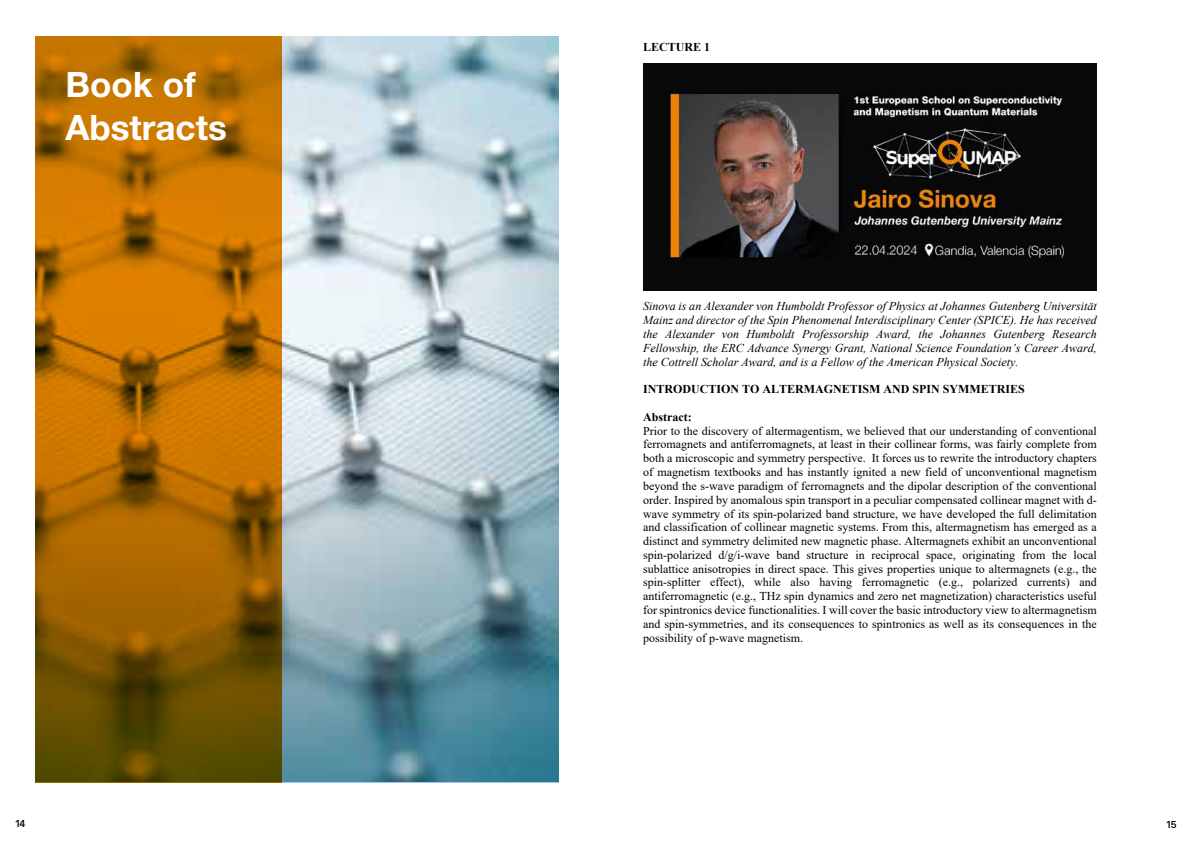
<style>
.page{position:relative;width:1191px;height:842px;background:#fff}
.page>*{position:absolute;margin:0;border:0;box-sizing:border-box;transform-origin:0 0}
.t1{font:700 35px/43px "Helvetica Neue LT Std";color:#fff}
.t2{font:12px/13.8px "Times New Roman";color:#000;text-align:justify}
.t3{font:italic 12px/13.8px "Times New Roman";color:#000;text-align:justify}
.t4{font:700 12px "Times New Roman";color:#000}
.t5{font:500 10px "Basier Circle";color:#000}
</style>
<div class="page">
<img style="left:282px;top:36px;width:276px;height:746px">
<svg style="left:35px;top:36px;width:247px;height:747px;background:#a76600"></svg>
<img style="left:643px;top:63px;width:453px;height:227px">
<h1 class="t1" style="left:65px;top:62px;width:163px">Book of<br>Abstracts</h1>
<p class="t4" style="left:643px;top:38px;width:69px">LECTURE 1</p>
<p class="t3" style="left:643px;top:299px;width:455px">Sinova is an Alexander von Humboldt Professor of Physics at Johannes Gutenberg Universität Mainz and director of the Spin Phenomenal Interdisciplinary Center (SPICE). He has received the Alexander von Humboldt Professorship Award, the Johannes Gutenberg Research Fellowship, the ERC Advance Synergy Grant, National Science Foundation’s Career Award, the Cottrell Scholar Award, and is a Fellow of the American Physical Society.</p>
<p class="t4" style="left:643px;top:380px;width:383px">INTRODUCTION TO ALTERMAGNETISM AND SPIN SYMMETRIES</p>
<p class="t4" style="left:643px;top:408px;width:50px">Abstract:</p>
<p class="t2" style="left:643px;top:423px;width:455px">Prior to the discovery of altermagentism, we believed that our understanding of conventional ferromagnets and antiferromagnets, at least in their collinear forms, was fairly complete from both a microscopic and symmetry perspective. It forces us to rewrite the introductory chapters of magnetism textbooks and has instantly ignited a new field of unconventional magnetism beyond the s-wave paradigm of ferromagnets and the dipolar description of the conventional order. Inspired by anomalous spin transport in a peculiar compensated collinear magnet with d&shy;wave symmetry of its spin-polarized band structure, we have developed the full delimitation and classification of collinear magnetic systems. From this, altermagnetism has emerged as a distinct and symmetry delimited new magnetic phase. Altermagnets exhibit an unconventional spin-polarized d/g/i-wave band structure in reciprocal space, originating from the local sublattice anisotropies in direct space. This gives properties unique to altermagnets (e.g., the spin-splitter effect), while also having ferromagnetic (e.g., polarized currents) and antiferromagnetic (e.g., THz spin dynamics and zero net magnetization) characteristics useful for spintronics device functionalities. I will cover the basic introductory view to altermagnetism and spin-symmetries, and its consequences to spintronics as well as its consequences in the possibility of p-wave magnetism.</p>
<p class="t5" style="left:15px;top:817px;width:12px">14</p>
<p class="t5" style="left:1166px;top:818px;width:12px">15</p>
</div>
